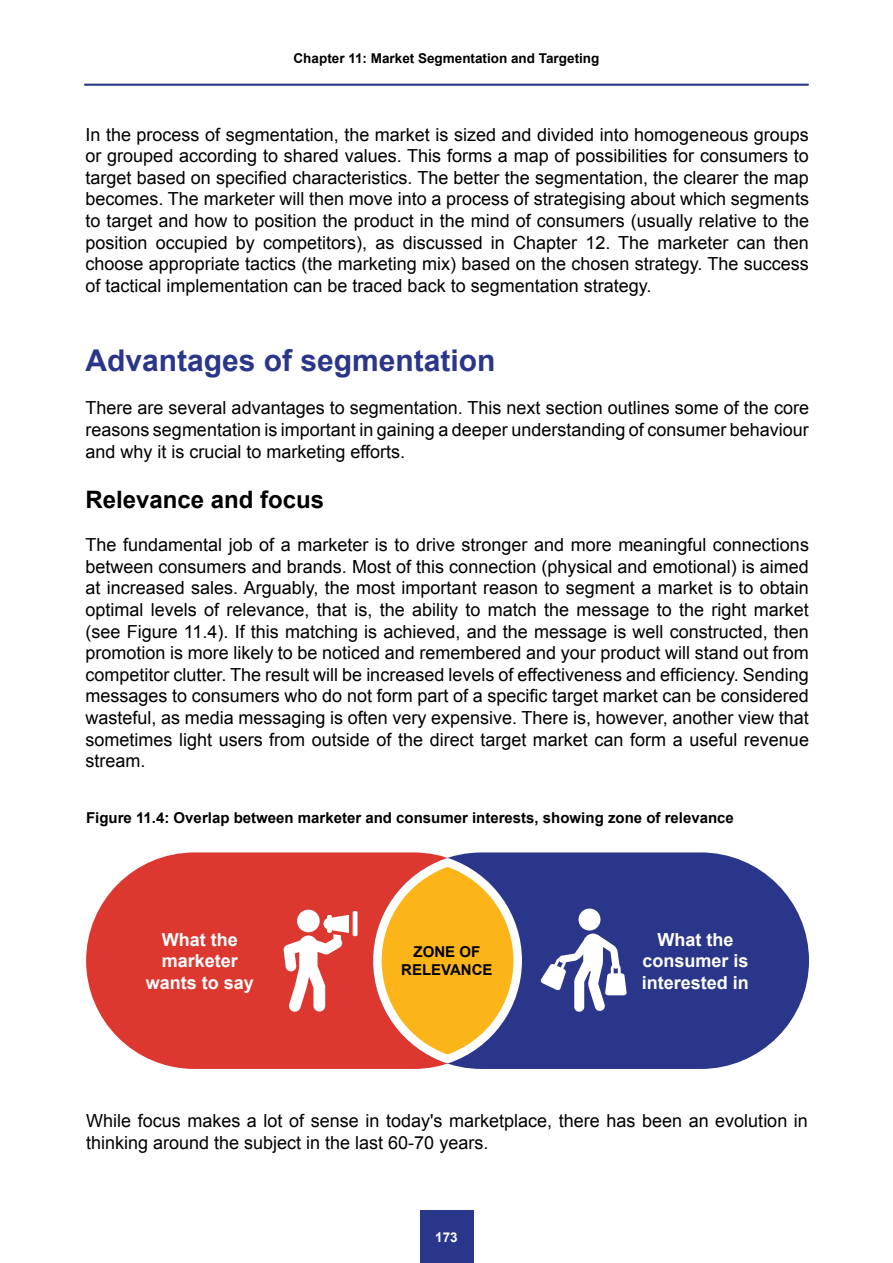
<style>
.page{position:relative;width:893px;height:1263px;background:#fff}
.page>*{position:absolute;margin:0;border:0;box-sizing:border-box;transform-origin:0 0}
.t1{font:700 30px "Arial";color:#2a3689}
.t2{font:700 24px "Arial";color:#000}
.t3{font:18px/21.6px "Arial";color:#000;text-align:justify}
.t4{font:700 18px/21.6px "Arial";color:#fff;text-align:center}
.t5{font:700 15px/18px "Arial";color:#000;text-align:center}
.t6{font:700 13.5px "Arial";color:#000}
.t7{font:700 13.5px "Arial";color:#fff}
</style>
<div class="page">
<div style="left:420px;top:1210px;width:53px;height:53px;background:#2a3689"></div>
<hr style="left:85px;top:84px;width:723px;height:2px;background:#2a3689">
<div style="left:86px;top:852px;width:436px;height:217px;background:#dd3830;border-radius:108px"></div>
<div style="left:373px;top:852px;width:436px;height:217px;background:#2a3689;border-radius:108px"></div>
<div style="left:377px;top:862px;width:141px;height:197px;background:#fcb518;border-radius:50%"></div>
<div style="left:373px;top:858px;width:149px;height:205px;border:9px solid #fff;border-radius:50%"></div>
<div style="left:578px;top:908px;width:22px;height:22px;background:#fff;border-radius:50%"></div>
<svg style="left:540px;top:934px;width:87px;height:78px"></svg>
<svg style="left:283px;top:910px;width:66px;height:102px"></svg>
<hr style="left:353px;top:911px;width:4px;height:25px;background:#fff;border-radius:2px">
<p class="t6" style="left:294px;top:49px;width:307px">Chapter 11: Market Segmentation and Targeting</p>
<p class="t3" style="left:85px;top:124px;width:725px">In the process of segmentation, the market is sized and divided into homogeneous groups or grouped according to shared values. This forms a map of possibilities for consumers to target based on specified characteristics. The better the segmentation, the clearer the map becomes. The marketer will then move into a process of strategising about which segments to target and how to position the product in the mind of consumers (usually relative to the position occupied by competitors), as discussed in Chapter 12. The marketer can then choose appropriate tactics (the marketing mix) based on the chosen strategy. The success of tactical implementation can be traced back to segmentation strategy.</p>
<h1 class="t1" style="left:85px;top:341px;width:412px">Advantages of segmentation</h1>
<p class="t3" style="left:85px;top:397px;width:725px">There are several advantages to segmentation. This next section outlines some of the core reasons segmentation is important in gaining a deeper understanding of consumer behaviour and why it is crucial to marketing efforts.</p>
<h2 class="t2" style="left:85px;top:484px;width:240px">Relevance and focus</h2>
<p class="t3" style="left:85px;top:534px;width:725px">The fundamental job of a marketer is to drive stronger and more meaningful connections between consumers and brands. Most of this connection (physical and emotional) is aimed at increased sales. Arguably, the most important reason to segment a market is to obtain optimal levels of relevance, that is, the ability to match the message to the right market (see Figure 11.4). If this matching is achieved, and the message is well constructed, then promotion is more likely to be noticed and remembered and your product will stand out from competitor clutter. The result will be increased levels of effectiveness and efficiency. Sending messages to consumers who do not form part of a specific target market can be considered wasteful, as media messaging is often very expensive. There is, however, another view that sometimes light users from outside of the direct target market can form a useful revenue stream.</p>
<p class="t5" style="left:86px;top:810px;width:649px">Figure 11.4: Overlap between marketer and consumer interests, showing zone of relevance</p>
<p class="t4" style="left:146px;top:929px;width:110px">What the marketer wants to say</p>
<p class="t4" style="left:642px;top:929px;width:109px">What the consumer is interested in</p>
<p class="t5" style="left:401px;top:943px;width:93px">ZONE OF<br>RELEVANCE</p>
<p class="t3" style="left:86px;top:1110px;width:723px">While focus makes a lot of sense in today's marketplace, there has been an evolution in thinking around the subject in the last 60-70 years.</p>
<p class="t7" style="left:435px;top:1228px;width:24px">173</p>
</div>
